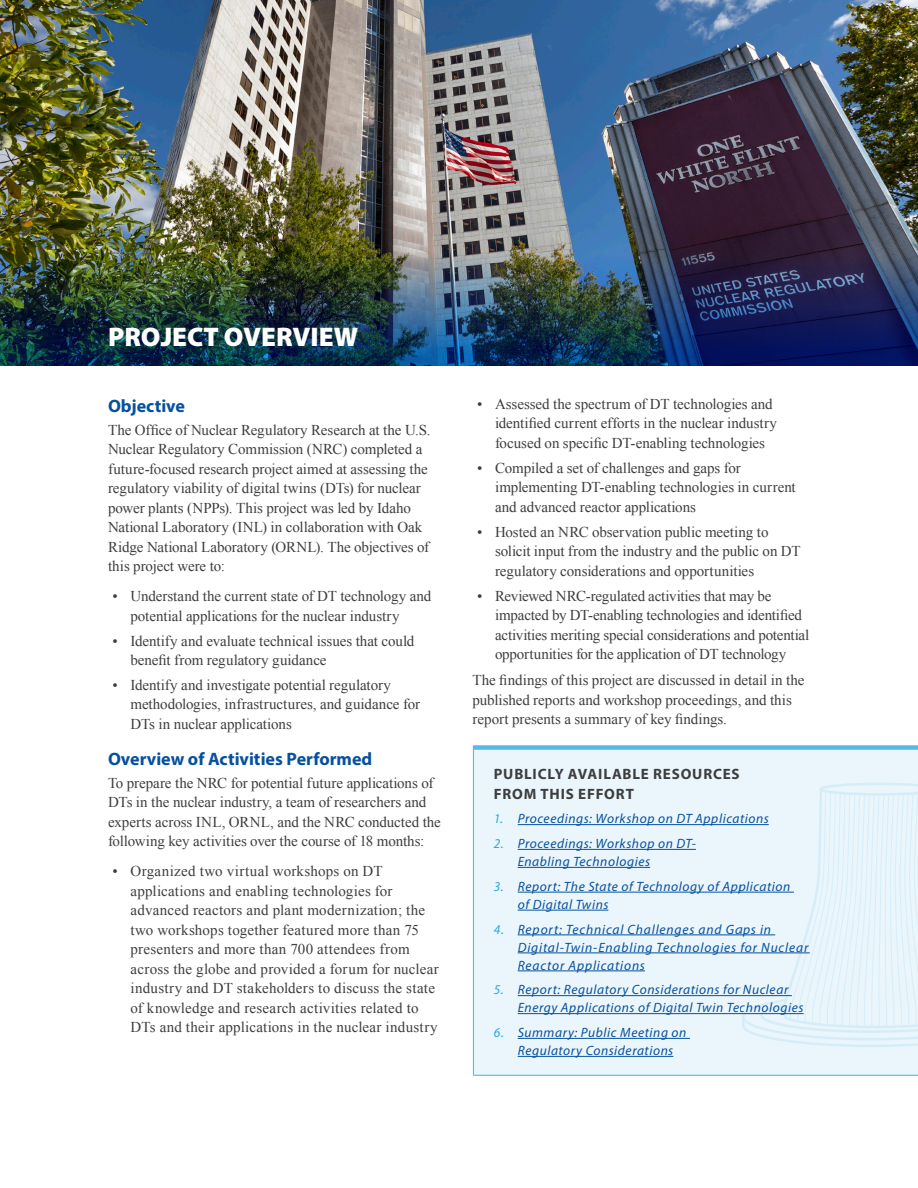
<style>
.page{position:relative;width:918px;height:1188px;background:#fff}
.page>*{position:absolute;margin:0;border:0;box-sizing:border-box;transform-origin:0 0}
.t1{font:900 27px "Myriad Pro";color:#fff}
.Subheader{font:700 18px "Myriad Pro";color:#07509e}
.Body_copy{font:15px/19.5px "Times New Roman";color:#3e3e3f}
.Application_header{font:700 15px/19.5px "Myriad Pro";letter-spacing:.055em;color:#3e3e3f}
.t2{font:italic 13.5px/18px "Myriad Pro";letter-spacing:.045em;color:#07509e}
.t3{font:italic 13.5px/18px "Myriad Pro";letter-spacing:.065em;color:#07509e}
.s1{color:#2ba8e0}
</style>
<div class="page">
<img style="left:0;top:0;width:918px;height:223px">
<img style="left:0;top:223px;width:918px;height:143px">
<div style="left:473px;top:748px;width:445px;height:327px;background:#eaf6fc"></div>
<div style="left:473px;top:745px;width:445px;height:5px;background:#56bae7"></div>
<hr style="left:473px;top:750px;width:1px;height:325px;background:#56bae7">
<hr style="left:473px;top:1075px;width:445px;height:1px;background:#56bae7">
<hr style="left:518px;top:824px;width:251px;height:1px;background:#07509e">
<hr style="left:518px;top:849px;width:178px;height:1px;background:#07509e">
<hr style="left:518px;top:867px;width:132px;height:1px;background:#07509e">
<hr style="left:518px;top:892px;width:276px;height:1px;background:#07509e">
<hr style="left:518px;top:910px;width:90px;height:1px;background:#07509e">
<hr style="left:518px;top:935px;width:257px;height:1px;background:#07509e">
<hr style="left:518px;top:953px;width:292px;height:1px;background:#07509e">
<hr style="left:518px;top:971px;width:127px;height:1px;background:#07509e">
<hr style="left:518px;top:995px;width:274px;height:1px;background:#07509e">
<hr style="left:518px;top:1013px;width:286px;height:1px;background:#07509e">
<hr style="left:518px;top:1038px;width:172px;height:1px;background:#07509e">
<hr style="left:518px;top:1056px;width:155px;height:1px;background:#07509e">
<svg style="left:741px;top:783px;width:177px;height:264px"></svg>
<p class="t1" style="left:108px;top:319px;width:252px">PROJECT OVERVIEW</p>
<p class="Subheader" style="left:108px;top:394px;width:78px">Objective</p>
<p class="Body_copy" style="left:108px;top:420px;width:324px">The Office of Nuclear Regulatory Research at the U.S.<br>Nuclear Regulatory Commission (NRC) completed a future-focused research project aimed at assessing the regulatory viability of digital twins (DTs) for nuclear power plants (NPPs). This project was led by Idaho National Laboratory (INL) in collaboration with Oak Ridge National Laboratory (ORNL). The objectives of this project were to:</p>
<p class="Body_copy" style="left:130px;top:586px;width:302px;text-indent:-18px">• Understand the current state of DT technology and potential applications for the nuclear industry</p>
<p class="Body_copy" style="left:130px;top:631px;width:285px;text-indent:-18px">• Identify and evaluate technical issues that could benefit from regulatory guidance</p>
<p class="Body_copy" style="left:130px;top:675px;width:291px;text-indent:-18px">• Identify and investigate potential regulatory methodologies, infrastructures, and guidance for<br>DTs in nuclear applications</p>
<p class="Subheader" style="left:108px;top:747px;width:266px">Overview of Activities Performed</p>
<p class="Body_copy" style="left:108px;top:773px;width:334px">To prepare the NRC for potential future applications of DTs in the nuclear industry, a team of researchers and experts across INL, ORNL, and the NRC conducted the following key activities over the course of 18 months:</p>
<p class="Body_copy" style="left:130px;top:861px;width:310px;text-indent:-18px">• Organized two virtual workshops on DT applications and enabling technologies for advanced reactors and plant modernization; the two workshops together featured more than 75 presenters and more than 700 attendees from across the globe and provided a forum for nuclear industry and DT stakeholders to discuss the state of knowledge and research activities related to DTs and their applications in the nuclear industry</p>
<p class="Body_copy" style="left:495px;top:394px;width:284px;text-indent:-18px">• Assessed the spectrum of DT technologies and identified current efforts in the nuclear industry focused on specific DT-enabling technologies</p>
<p class="Body_copy" style="left:495px;top:458px;width:302px;text-indent:-18px">• Compiled a set of challenges and gaps for implementing DT-enabling technologies in current and advanced reactor applications</p>
<p class="Body_copy" style="left:495px;top:522px;width:307px;text-indent:-18px">• Hosted an NRC observation public meeting to solicit input from the industry and the public on DT regulatory considerations and opportunities</p>
<p class="Body_copy" style="left:495px;top:586px;width:316px;text-indent:-18px">• Reviewed NRC-regulated activities that may be impacted by DT-enabling technologies and identified activities meriting special considerations and potential opportunities for the application of DT technology</p>
<p class="Body_copy" style="left:472px;top:670px;width:334px">The findings of this project are discussed in detail in the published reports and workshop proceedings, and this report presents a summary of key findings.</p>
<p class="Application_header" style="left:494px;top:764px;width:247px">PUBLICLY AVAILABLE RESOURCES<br>FROM THIS EFFORT</p>
<p class="t2" style="left:494px;top:810px;width:277px"><span class="s1">1.</span> Proceedings: Workshop on DT Applications</p>
<p class="t2" style="left:518px;top:834px;width:180px;text-indent:-24px"><span class="s1">2.</span> Proceedings: Workshop on DT-<br>Enabling Technologies</p>
<p class="t2" style="left:518px;top:877px;width:274px;text-indent:-24px"><span class="s1">3.</span> Report: The State of Technology of Application of Digital Twins</p>
<p class="t3" style="left:518px;top:920px;width:292px;text-indent:-24px"><span class="s1">4.</span> Report: Technical Challenges and Gaps in<br>Digital-Twin-Enabling Technologies for Nuclear<br>Reactor Applications</p>
<p class="t2" style="left:518px;top:981px;width:287px;text-indent:-24px"><span class="s1">5.</span> Report: Regulatory Considerations for Nuclear<br>Energy Applications of Digital Twin Technologies</p>
<p class="t2" style="left:518px;top:1023px;width:170px;text-indent:-24px"><span class="s1">6.</span> Summary: Public Meeting on<br>Regulatory Considerations</p>
</div>
